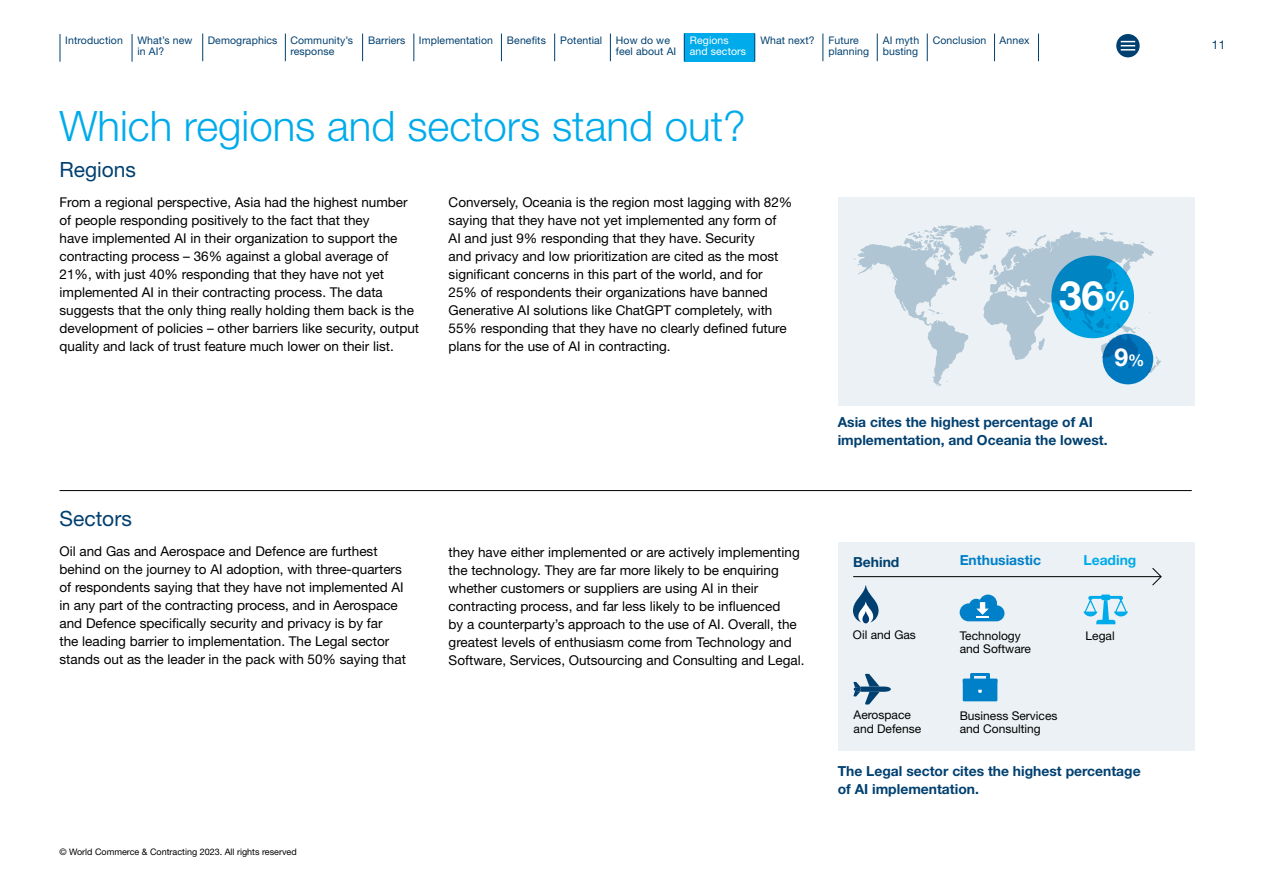
<style>
.page{position:relative;width:1263px;height:893px;background:#fff}
.page>*{position:absolute;margin:0;border:0;box-sizing:border-box;transform-origin:0 0}
.t1{font:300 42px "Helvetica Neue LT Std";color:#00abeb}
.t2{font:700 40.35px "Helvetica Neue LT Std";color:#fff}
.t3{font:700 24.75px "Helvetica Neue LT Std";color:#fff}
.t4{font:21px "Helvetica Neue LT Std";color:#004070}
.t5{font:700 13.8px/18px "Helvetica Neue LT Std";color:#004070}
.t6{font:700 13.8px "Helvetica Neue LT Std";color:#0080c9}
.t7{font:700 13.8px "Helvetica Neue LT Std";color:#00abeb}
.t8{font:13.5px/18px "Helvetica Neue LT Std";color:#000}
.t9{font:12px/13.5px "Helvetica Neue LT Std";color:#000}
.t10{font:12px "Helvetica Neue LT Std";color:#004070}
.t11{font:10.5px/11.2px "Helvetica Neue LT Std";letter-spacing:.01em;color:#004070}
.t12{font:10.5px/11.2px "Helvetica Neue LT Std";letter-spacing:.01em;color:#fff}
.t13{font:9px "Helvetica Neue LT Std";color:#000}
.s1{font-size:26.55px}
.s2{font-size:16.35px}
</style>
<div class="page">
<div style="left:838px;top:542px;width:356px;height:209px;background:#ebf1f4"></div>
<svg style="left:1083px;top:594px;width:45px;height:30px"></svg>
<svg style="left:853px;top:585px;width:26px;height:38px"></svg>
<svg style="left:853px;top:674px;width:38px;height:30px"></svg>
<svg style="left:963px;top:673px;width:34px;height:28px"></svg>
<svg style="left:960px;top:595px;width:44px;height:26px"></svg>
<hr style="left:853px;top:576px;width:308px;height:1px;background:#000">
<svg style="left:1152px;top:568px;width:10px;height:18px"></svg>
<div style="left:838px;top:198px;width:356px;height:208px;background:#ebf1f4"></div>
<svg style="left:853px;top:225px;width:308px;height:161px"></svg>
<svg style="left:1102px;top:334px;width:51px;height:50px;background:#0372b8"></svg>
<svg style="left:1051px;top:256px;width:83px;height:82px;background:#0192d0"></svg>
<svg style="left:1116px;top:34px;width:24px;height:23px"></svg>
<svg style="left:1121px;top:41px;width:14px;height:10px"></svg>
<hr style="left:60px;top:490px;width:1132px;height:1px;background:#000">
<svg style="left:132px;top:34px;width:1px;height:28px"></svg>
<svg style="left:60px;top:34px;width:1px;height:28px"></svg>
<svg style="left:285px;top:34px;width:1px;height:27px"></svg>
<svg style="left:202px;top:34px;width:1px;height:27px"></svg>
<div style="left:684px;top:34px;width:71px;height:28px;background:#00abeb"></div>
<svg style="left:362px;top:34px;width:1px;height:27px"></svg>
<svg style="left:414px;top:34px;width:1px;height:27px"></svg>
<svg style="left:501px;top:34px;width:1px;height:27px"></svg>
<svg style="left:554px;top:34px;width:1px;height:27px"></svg>
<svg style="left:610px;top:34px;width:1px;height:27px"></svg>
<svg style="left:684px;top:34px;width:1px;height:27px"></svg>
<svg style="left:877px;top:34px;width:1px;height:27px"></svg>
<svg style="left:927px;top:34px;width:1px;height:27px"></svg>
<svg style="left:823px;top:34px;width:1px;height:27px"></svg>
<svg style="left:754px;top:34px;width:1px;height:27px"></svg>
<svg style="left:994px;top:34px;width:1px;height:27px"></svg>
<svg style="left:1038px;top:34px;width:1px;height:27px"></svg>
<p class="t11" style="left:65px;top:35px;width:59px">Introduction</p>
<p class="t11" style="left:290px;top:35px;width:64px">Community’s response</p>
<p class="t11" style="left:760px;top:35px;width:56px">What next?</p>
<p class="t11" style="left:1000px;top:35px;width:31px">Annex</p>
<p class="t11" style="left:828px;top:35px;width:32px">Future</p>
<p class="t11" style="left:933px;top:35px;width:55px">Conclusion</p>
<p class="t11" style="left:828px;top:46px;width:42px">planning</p>
<p class="t11" style="left:208px;top:35px;width:71px">Demographics</p>
<p class="t11" style="left:368px;top:35px;width:39px">Barriers</p>
<p class="t11" style="left:419px;top:35px;width:76px">Implementation</p>
<p class="t11" style="left:507px;top:35px;width:40px">Benefits</p>
<p class="t11" style="left:560px;top:35px;width:44px">Potential</p>
<p class="t11" style="left:616px;top:35px;width:62px">How do we feel about AI</p>
<p class="t12" style="left:690px;top:35px;width:58px">Regions and sectors</p>
<p class="t11" style="left:883px;top:35px;width:38px">AI myth busting</p>
<p class="t11" style="left:137px;top:35px;width:57px">What’s new in AI?</p>
<h1 class="t1" style="left:60px;top:100px;width:688px">Which regions and sectors stand out?</h1>
<h3 class="t4" style="left:60px;top:157px;width:78px">Regions</h3>
<p class="t8" style="left:60px;top:193px;width:361px">From a regional perspective, Asia had the highest number of people responding positively to the fact that they<br>have implemented AI in their organization to support the contracting process – 36% against a global average of 21%, with just 40% responding that they have not yet implemented AI in their contracting process. The data suggests that the only thing really holding them back is the development of policies – other barriers like security, output quality and lack of trust feature much lower on their list.</p>
<p class="t8" style="left:449px;top:193px;width:345px">Conversely, Oceania is the region most lagging with 82% saying that they have not yet implemented any form of<br>AI and just 9% responding that they have. Security<br>and privacy and low prioritization are cited as the most significant concerns in this part of the world, and for 25% of respondents their organizations have banned Generative AI solutions like ChatGPT completely, with 55% responding that they have no clearly defined future plans for the use of AI in contracting.</p>
<h2 class="t2" style="left:1059px;top:270px;width:73px">36<span class="s1">%</span></h2>
<h3 class="t3" style="left:1114px;top:342px;width:32px">9<span class="s2">%</span></h3>
<h3 class="t4" style="left:60px;top:505px;width:74px">Sectors</h3>
<p class="t8" style="left:60px;top:542px;width:348px">Oil and Gas and Aerospace and Defence are furthest behind on the journey to AI adoption, with three-quarters of respondents saying that they have not implemented AI in any part of the contracting process, and in Aerospace and Defence specifically security and privacy is by far<br>the leading barrier to implementation. The Legal sector stands out as the leader in the pack with 50% saying that</p>
<p class="t13" style="left:60px;top:846px;width:239px">© World Commerce &amp; Contracting 2023. All rights reserved</p>
<p class="t5" style="left:838px;top:412px;width:271px">Asia cites the highest percentage of AI implementation, and Oceania the lowest.</p>
<p class="t8" style="left:449px;top:543px;width:357px">they have either implemented or are actively implementing the technology. They are far more likely to be enquiring whether customers or suppliers are using AI in their contracting process, and far less likely to be influenced<br>by a counterparty’s approach to the use of AI. Overall, the greatest levels of enthusiasm come from Technology and Software, Services, Outsourcing and Consulting and Legal.</p>
<p class="t5" style="left:853px;top:552px;width:48px">Behind</p>
<p class="t7" style="left:1083px;top:552px;width:54px">Leading</p>
<p class="t6" style="left:960px;top:552px;width:83px">Enthusiastic</p>
<p class="t9" style="left:853px;top:628px;width:64px">Oil and Gas</p>
<p class="t9" style="left:1085px;top:628px;width:31px">Legal</p>
<p class="t9" style="left:960px;top:628px;width:73px">Technology and Software</p>
<p class="t9" style="left:854px;top:708px;width:69px">Aerospace and Defense</p>
<p class="t9" style="left:960px;top:709px;width:99px">Business Services and Consulting</p>
<p class="t5" style="left:838px;top:761px;width:304px">The Legal sector cites the highest percentage of AI implementation.</p>
<p class="t10" style="left:1212px;top:38px;width:15px">11</p>
</div>
